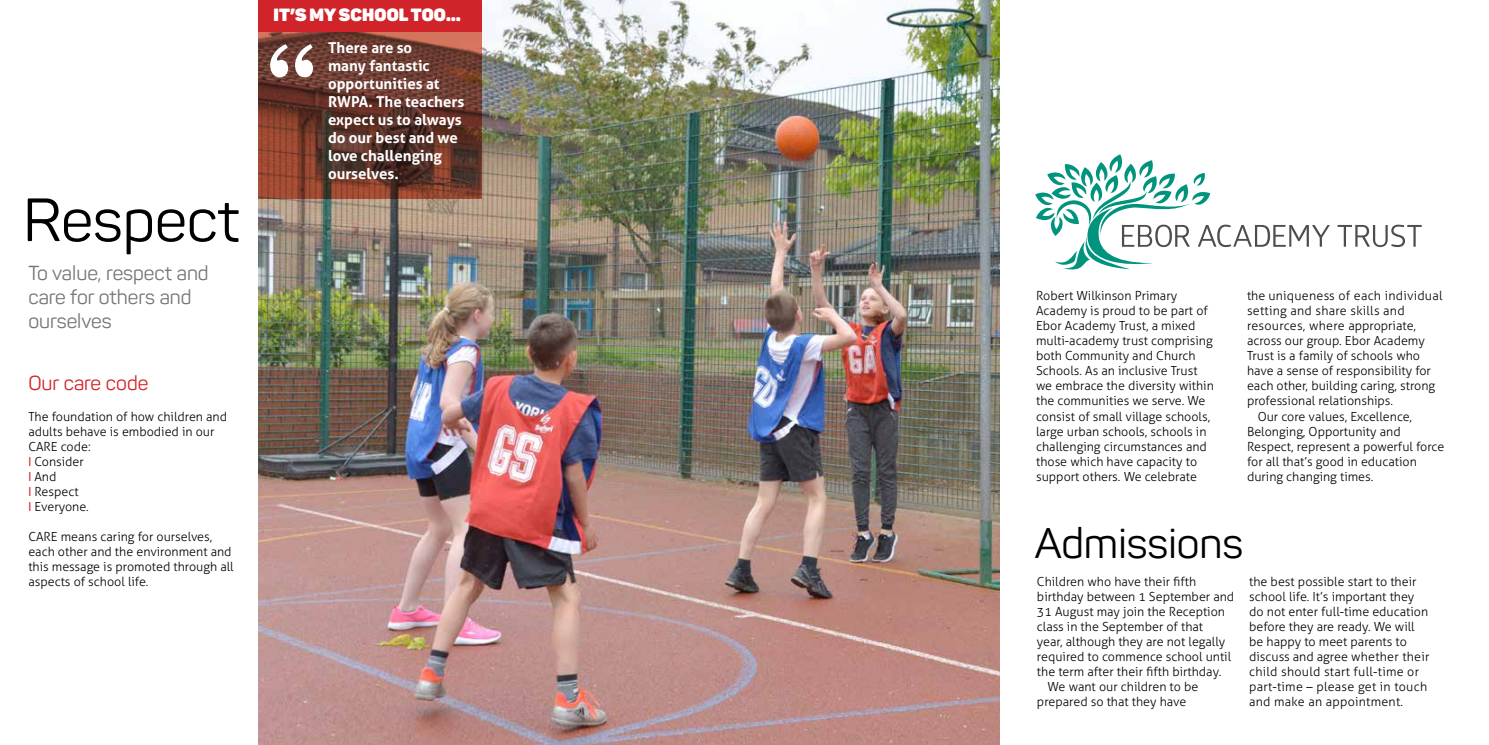
<style>
.page{position:relative;width:1489px;height:745px;background:#fff}
.page>*{position:absolute;margin:0;border:0;box-sizing:border-box;transform-origin:0 0}
.t1{font:700 102.62px "Clarion";color:#fff}
.t2{font:60px "Panton";color:#000}
.t3{font:42px "Panton";color:#000}
.t4{font:20px/24px "Panton";color:#737577}
.t5{font:20px "Panton";color:#d2232a}
.t6{font:800 17.5px "Panton";letter-spacing:.01em;color:#fff}
.t7{font:700 15px/18px "Aller";color:#fff}
.t8{font:300 12.5px/15px "Aller";color:#000}
.t9{font:300 12.5px "Aller";letter-spacing:.02em;color:#000}
.s1{font-family:"Myriad Pro";font-weight:400;color:#d2232a}
</style>
<div class="page">
<img style="left:259px;top:0;width:740px;height:744px">
<svg style="left:1035px;top:154px;width:386px;height:116px"></svg>
<svg style="left:259px;top:31px;width:223px;height:167px;background:#6e3a2e"></svg>
<div style="left:259px;top:0;width:223px;height:31px;background:#d0232a"></div>
<h2 class="t2" style="left:23px;top:183px;width:218px">Respect</h2>
<h3 class="t4" style="left:28px;top:261px;width:182px">To value, respect and care for others and ourselves</h3>
<h3 class="t5" style="left:28px;top:371px;width:121px">Our care code</h3>
<p class="t8" style="left:28px;top:408px;width:200px">The foundation of how children and adults behave is embodied in our<br>CARE code:<br><span class="s1">l</span> Consider<br><span class="s1">l</span> And<br><span class="s1">l</span> Respect<br><span class="s1">l</span> Everyone.</p>
<p class="t8" style="left:28px;top:528px;width:207px">CARE means caring for ourselves, each other and the environment and this message is promoted through all aspects of school life.</p>
<h3 class="t6" style="left:273px;top:4px;width:150px">IT’S MY SCHOOL TOO</h3>
<h3 class="t6" style="left:446px;top:4px;width:16px">…</h3>
<h1 class="t1" style="left:263px;top:24px;width:57px">‘‘</h1>
<p class="t7" style="left:328px;top:38px;width:138px">There are so<br>many fantastic opportunities at<br>RWPA. The teachers expect us to always do our best and we love challenging ourselves.</p>
<p class="t8" style="left:1036px;top:288px;width:179px">Robert Wilkinson Primary<br>Academy is proud to be part of<br>Ebor Academy Trust, a mixed multi-academy trust comprising both Community and Church<br>Schools. As an inclusive Trust we embrace the diversity within the communities we serve. We consist of small village schools, large urban schools, schools in challenging circumstances and those which have capacity to support others. We celebrate</p>
<p class="t9" style="left:1246px;top:288px;width:197px">the uniqueness of each individual</p>
<p class="t9" style="left:1246px;top:303px;width:159px">setting and share skills and</p>
<p class="t8" style="left:1246px;top:318px;width:170px">resources, where appropriate,</p>
<p class="t8" style="left:1246px;top:333px;width:179px">across our group. Ebor Academy</p>
<p class="t8" style="left:1246px;top:348px;width:174px">Trust is a family of schools who</p>
<p class="t8" style="left:1246px;top:363px;width:185px">have a sense of responsibility for</p>
<p class="t8" style="left:1246px;top:378px;width:190px">each other, building caring, strong</p>
<p class="t8" style="left:1246px;top:393px;width:148px">professional relationships.</p>
<p class="t8" style="left:1257px;top:408px;width:156px">Our core values, Excellence,</p>
<p class="t8" style="left:1246px;top:423px;width:155px">Belonging, Opportunity and</p>
<p class="t8" style="left:1246px;top:438px;width:199px">Respect, represent a powerful force</p>
<p class="t8" style="left:1246px;top:453px;width:171px">for all that’s good in education</p>
<p class="t8" style="left:1246px;top:468px;width:128px">during changing times.</p>
<h3 class="t3" style="left:1034px;top:517px;width:210px">Admissions</h3>
<p class="t8" style="left:1036px;top:573px;width:161px">Children who have their fifth</p>
<p class="t8" style="left:1036px;top:588px;width:199px">birthday between 1 September and</p>
<p class="t8" style="left:1036px;top:603px;width:189px">31 August may join the Reception</p>
<p class="t8" style="left:1036px;top:618px;width:168px">class in the September of that</p>
<p class="t8" style="left:1036px;top:633px;width:190px">year, although they are not legally</p>
<p class="t8" style="left:1036px;top:648px;width:196px">required to commence school until</p>
<p class="t8" style="left:1036px;top:663px;width:186px">the term after their fifth birthday.</p>
<p class="t8" style="left:1047px;top:678px;width:152px">We want our children to be</p>
<p class="t8" style="left:1036px;top:693px;width:151px">prepared so that they have</p>
<p class="t8" style="left:1249px;top:573px;width:182px">the best possible start to their school life. It’s important they do not enter full-time education before they are ready. We will be happy to meet parents to discuss and agree whether their child should start full-time or part-time – please get in touch and make an appointment.</p>
</div>
